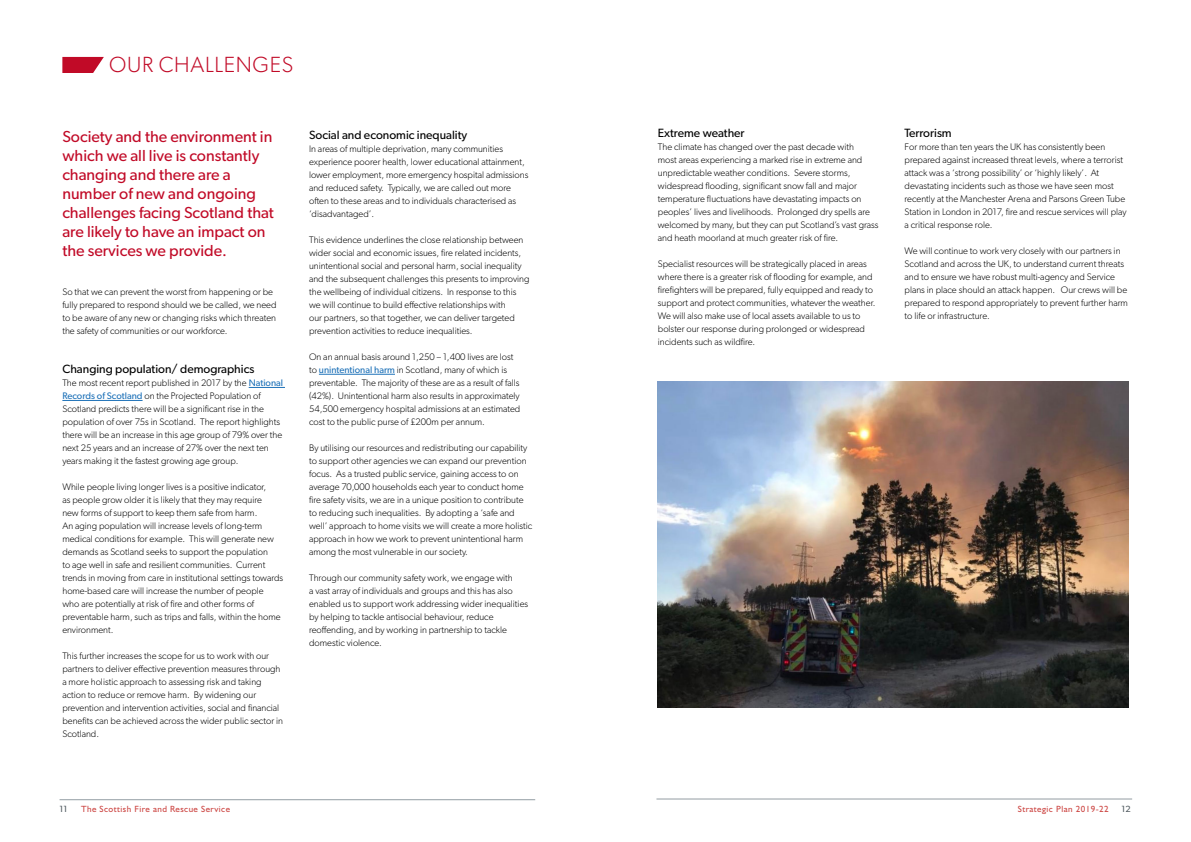
<style>
.page{position:relative;width:1191px;height:842px;background:#fff}
.page>*{position:absolute;margin:0;border:0;box-sizing:border-box;transform-origin:0 0}
.t1{font:300 22px "Gibson";letter-spacing:.03em;color:#c10a27}
.t2{font:16px/19px "Gibson";color:#c10a27}
.t3{font:12px "Gibson";color:#000}
.t4{font:300 9.5px/13px "Gibson";color:#000}
.t5{font:9px "Humanist 521 BT";letter-spacing:.05em;color:#cd4845}
.t6{font:9px "Gibson";color:#4c565c}
.s1{font-weight:400;color:#1d71b8}
</style>
<div class="page">
<hr style="left:60px;top:799px;width:475px;height:1px;background:#939da3">
<hr style="left:656px;top:799px;width:476px;height:1px;background:#939da3">
<svg style="left:62px;top:57px;width:42px;height:16px"></svg>
<hr style="left:249px;top:387px;width:36px;height:1px;background:#1d71b8">
<hr style="left:62px;top:400px;width:81px;height:1px;background:#1d71b8">
<hr style="left:319px;top:374px;width:76px;height:1px;background:#1d71b8">
<img style="left:658px;top:382px;width:470px;height:325px">
<h1 class="t1" style="left:109px;top:51px;width:185px">OUR CHALLENGES</h1>
<h2 class="t2" style="left:62px;top:127px;width:213px">Society and the environment in which we all live is constantly changing and there are a number of new and ongoing challenges facing Scotland that are likely to have an impact on the services we provide.</h2>
<p class="t4" style="left:62px;top:285px;width:216px">So that we can prevent the worst from happening or be fully prepared to respond should we be called, we need to be aware of any new or changing risks which threaten the safety of communities or our workforce.</p>
<p class="t3" style="left:62px;top:362px;width:193px">Changing population/ demographics</p>
<p class="t4" style="left:62px;top:376px;width:222px">The most recent report published in 2017 by the <span class="s1">National Records of Scotland</span> on the Projected Population of Scotland predicts there will be a significant rise in the population of over 75s in Scotland. The report highlights there will be an increase in this age group of 79% over the next 25 years and an increase of 27% over the next ten years making it the fastest growing age group.</p>
<p class="t4" style="left:62px;top:480px;width:222px">While people living longer lives is a positive indicator,<br>as people grow older it is likely that they may require<br>new forms of support to keep them safe from harm.<br>An aging population will increase levels of long-term medical conditions for example. This will generate new demands as Scotland seeks to support the population<br>to age well in safe and resilient communities. Current trends in moving from care in institutional settings towards home-based care will increase the number of people<br>who are potentially at risk of fire and other forms of preventable harm, such as trips and falls, within the home environment.</p>
<p class="t4" style="left:62px;top:649px;width:222px">This further increases the scope for us to work with our partners to deliver effective prevention measures through a more holistic approach to assessing risk and taking action to reduce or remove harm. By widening our prevention and intervention activities, social and financial benefits can be achieved across the wider public sector in Scotland.</p>
<p class="t3" style="left:309px;top:128px;width:160px">Social and economic inequality</p>
<p class="t4" style="left:309px;top:142px;width:221px">In areas of multiple deprivation, many communities experience poorer health, lower educational attainment, lower employment, more emergency hospital admissions and reduced safety. Typically, we are called out more often to these areas and to individuals characterised as ‘disadvantaged’.</p>
<p class="t4" style="left:309px;top:233px;width:222px">This evidence underlines the close relationship between wider social and economic issues, fire related incidents, unintentional social and personal harm, social inequality and the subsequent challenges this presents to improving the wellbeing of individual citizens. In response to this we will continue to build effective relationships with<br>our partners, so that together, we can deliver targeted prevention activities to reduce inequalities.</p>
<p class="t4" style="left:309px;top:350px;width:213px">On an annual basis around 1,250 – 1,400 lives are lost to <span class="s1">unintentional harm</span> in Scotland, many of which is preventable. The majority of these are as a result of falls (42%). Unintentional harm also results in approximately 54,500 emergency hospital admissions at an estimated cost to the public purse of £200m per annum.</p>
<p class="t4" style="left:309px;top:441px;width:225px">By utilising our resources and redistributing our capability to support other agencies we can expand our prevention focus. As a trusted public service, gaining access to on average 70,000 households each year to conduct home fire safety visits, we are in a unique position to contribute to reducing such inequalities. By adopting a ‘safe and well’ approach to home visits we will create a more holistic approach in how we work to prevent unintentional harm among the most vulnerable in our society.</p>
<p class="t4" style="left:309px;top:571px;width:221px">Through our community safety work, we engage with<br>a vast array of individuals and groups and this has also enabled us to support work addressing wider inequalities by helping to tackle antisocial behaviour, reduce reoffending, and by working in partnership to tackle domestic violence.</p>
<p class="t3" style="left:658px;top:126px;width:88px">Extreme weather</p>
<p class="t4" style="left:658px;top:140px;width:222px">The climate has changed over the past decade with<br>most areas experiencing a marked rise in extreme and unpredictable weather conditions. Severe storms, widespread flooding, significant snow fall and major temperature fluctuations have devastating impacts on peoples’ lives and livelihoods. Prolonged dry spells are welcomed by many, but they can put Scotland’s vast grass and heath moorland at much greater risk of fire.</p>
<p class="t4" style="left:658px;top:257px;width:219px">Specialist resources will be strategically placed in areas where there is a greater risk of flooding for example, and firefighters will be prepared, fully equipped and ready to support and protect communities, whatever the weather.<br>We will also make use of local assets available to us to bolster our response during prolonged or widespread incidents such as wildfire.</p>
<p class="t3" style="left:904px;top:126px;width:49px">Terrorism</p>
<p class="t4" style="left:904px;top:140px;width:224px">For more than ten years the UK has consistently been prepared against increased threat levels, where a terrorist attack was a ‘strong possibility’ or ‘highly likely’. At devastating incidents such as those we have seen most recently at the Manchester Arena and Parsons Green Tube Station in London in 2017, fire and rescue services will play a critical response role.</p>
<p class="t4" style="left:904px;top:244px;width:225px">We will continue to work very closely with our partners in Scotland and across the UK, to understand current threats and to ensure we have robust multi-agency and Service plans in place should an attack happen. Our crews will be prepared to respond appropriately to prevent further harm to life or infrastructure.</p>
<p class="t6" style="left:60px;top:803px;width:9px">11</p>
<p class="t6" style="left:1121px;top:803px;width:11px">12</p>
<p class="t5" style="left:81px;top:803px;width:150px">The Scottish Fire and Rescue Service</p>
<p class="t5" style="left:1017px;top:803px;width:92px">Strategic Plan 2019-22</p>
</div>
